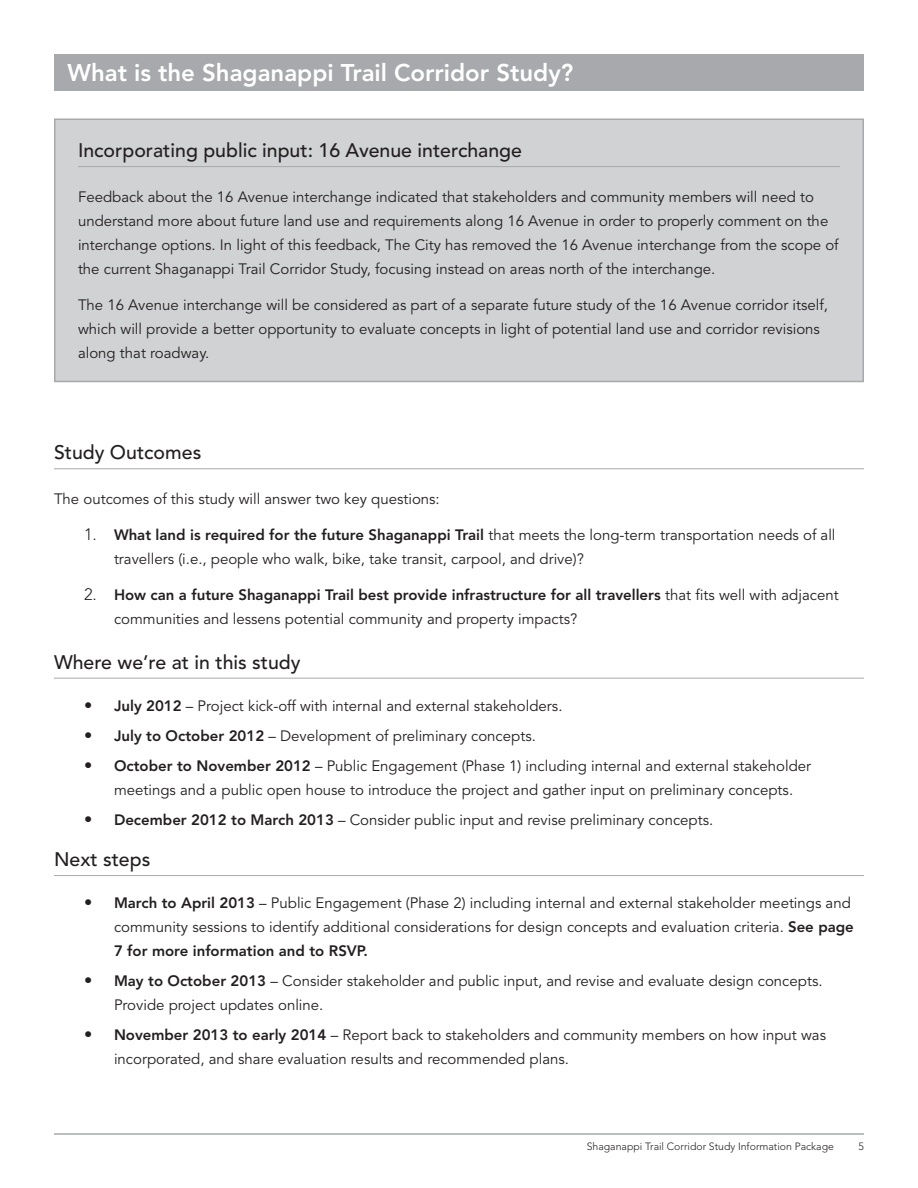
<style>
.page{position:relative;width:918px;height:1188px;background:#fff}
.page>*{position:absolute;margin:0;border:0;box-sizing:border-box;transform-origin:0 0}
.t1{font:800 24px "Avenir";color:#fff}
.MainHeader{font:500 19.5px "Avenir";color:#231f20}
.MainBullets{font:15px/24px "Avenir LT Std";color:#231f20}
.MainText{font:15px/24px "Avenir LT Std";color:#231f20}
.MainNumbers{font:15px/24px "Avenir LT Std";color:#231f20}
.t2{font:300 10.5px "Avenir LT Std";color:#231f20}
.s1{font-weight:300;font-size:16.5px}
.s2{font-weight:800}
</style>
<div class="page">
<hr style="left:54px;top:1133px;width:810px;height:2px;background:#a8a9ad">
<hr style="left:54px;top:468px;width:810px;height:1px;background:#a8a9ad">
<hr style="left:54px;top:678px;width:810px;height:1px;background:#a8a9ad">
<hr style="left:54px;top:875px;width:810px;height:1px;background:#a8a9ad">
<div style="left:54px;top:54px;width:810px;height:36px;background:#a8a9ad"></div>
<div style="left:55px;top:119px;width:808px;height:262px;background:#d1d2d4"></div>
<hr style="left:78px;top:166px;width:762px;height:1px;background:#a8a9ad">
<div style="left:54px;top:118px;width:810px;height:264px;border:2px solid #a8a9ad"></div>
<p class="t1" style="left:68px;top:59px;width:404px">Overv ew of Shaganappi Trail Today</p>
<h1 class="t1" style="left:68px;top:59px;width:187px">About the Study</h1>
<p class="t1" style="left:68px;top:59px;width:507px">What is the Shaganappi Trail Corridor Study?</p>
<p class="MainHeader" style="left:78px;top:139px;width:445px">Incorporating public input: 16 Avenue interchange</p>
<p class="MainText" style="left:78px;top:186px;width:762px">Feedback about the 16 Avenue interchange indicated that stakeholders and community members will need to understand more about future land use and requirements along 16 Avenue in order to properly comment on the interchange options. In light of this feedback, The City has removed the 16 Avenue interchange from the scope of the current Shaganappi Trail Corridor Study, focusing instead on areas north of the interchange.</p>
<p class="MainText" style="left:78px;top:294px;width:752px">The 16 Avenue interchange will be considered as part of a separate future study of the 16 Avenue corridor itself, which will provide a better opportunity to evaluate concepts in light of potential land use and corridor revisions along that roadway.</p>
<p class="MainHeader" style="left:54px;top:441px;width:149px">Study Outcomes</p>
<p class="MainText" style="left:54px;top:488px;width:387px">The outcomes of this study will answer two key questions:</p>
<p class="MainNumbers" style="left:114px;top:524px;width:723px;text-indent:-30px"><span class="s1">1.</span> <span class="s2">What land is required for the future Shaganappi Trail</span> that meets the long-term transportation needs of all travellers (i.e., people who walk, bike, take transit, carpool, and drive)?</p>
<p class="MainNumbers" style="left:114px;top:584px;width:726px;text-indent:-30px"><span class="s1">2.</span> <span class="s2">How can a future Shaganappi Trail best provide infrastructure for all travellers</span> that fits well with adjacent communities and lessens potential community and property impacts?</p>
<p class="MainHeader" style="left:54px;top:651px;width:248px">Where we’re at in this study</p>
<p class="MainBullets" style="left:84px;top:694px;width:480px"><span class="s1">•</span> <span class="s2">July 2012</span> – Project kick-off with internal and external stakeholders.</p>
<p class="MainBullets" style="left:84px;top:724px;width:453px"><span class="s1">•</span> <span class="s2">July to October 2012</span> – Development of preliminary concepts.</p>
<p class="MainBullets" style="left:114px;top:754px;width:699px;text-indent:-30px"><span class="s1">•</span> <span class="s2">October to November 2012</span> – Public Engagement (Phase 1) including internal and external stakeholder meetings and a public open house to introduce the project and gather input on preliminary concepts.</p>
<p class="MainBullets" style="left:84px;top:808px;width:631px"><span class="s1">•</span> <span class="s2">December 2012 to March 2013</span> – Consider public input and revise preliminary concepts.</p>
<p class="MainHeader" style="left:54px;top:848px;width:98px">Next steps</p>
<p class="MainBullets" style="left:114px;top:891px;width:741px;text-indent:-30px"><span class="s1">•</span> <span class="s2">March to April 2013</span> – Public Engagement (Phase 2) including internal and external stakeholder meetings and community sessions to identify additional considerations for design concepts and evaluation criteria. <span class="s2">See page<br>7 for more information and to RSVP.</span></p>
<p class="MainBullets" style="left:114px;top:969px;width:710px;text-indent:-30px"><span class="s1">•</span> <span class="s2">May to October 2013</span> – Consider stakeholder and public input, and revise and evaluate design concepts.<br>Provide project updates online.</p>
<p class="MainBullets" style="left:114px;top:1023px;width:714px;text-indent:-30px"><span class="s1">•</span> <span class="s2">November 2013 to early 2014</span> – Report back to stakeholders and community members on how input was incorporated, and share evaluation results and recommended plans.</p>
<p class="t2" style="left:587px;top:1140px;width:249px">Shaganappi Trail Corridor Study Information Package</p>
<p class="t2" style="left:859px;top:1140px;width:7px">5</p>
</div>
